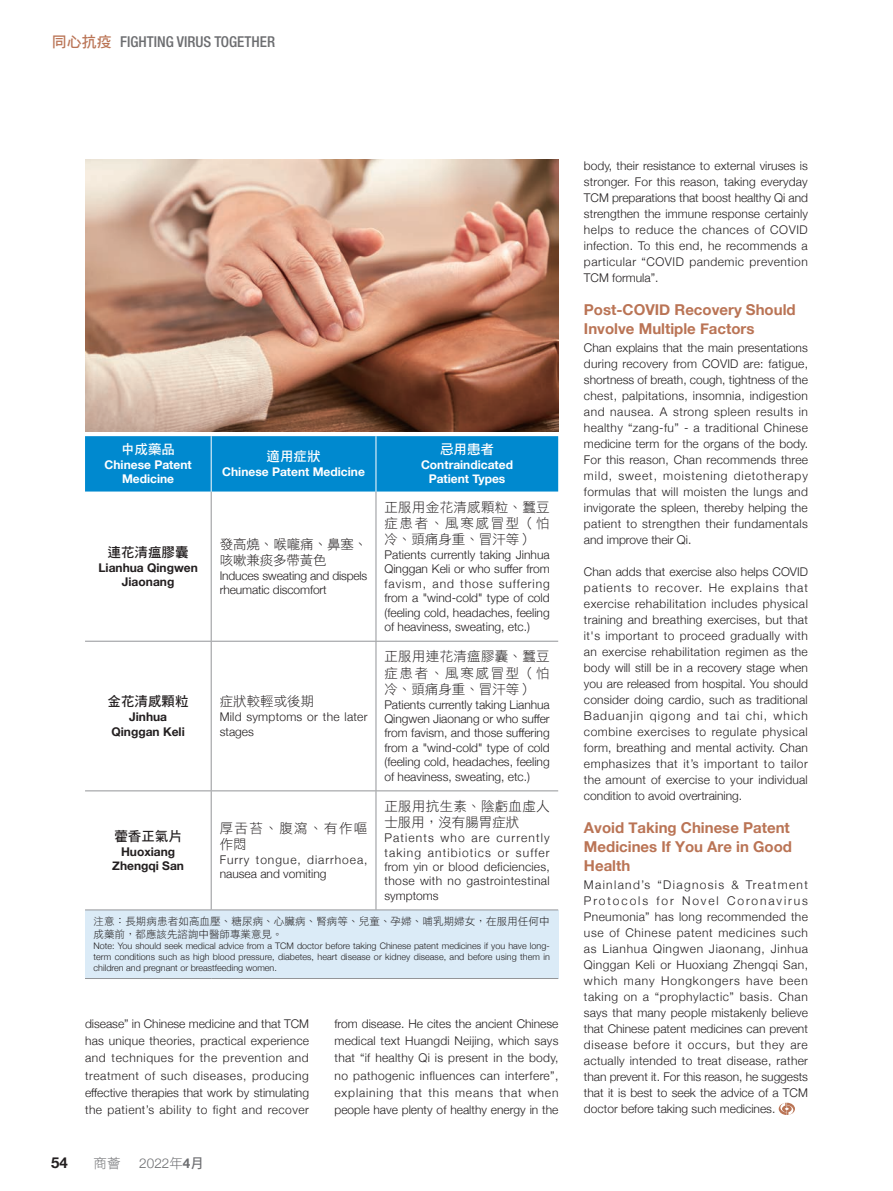
<style>
.page{position:relative;width:893px;height:1191px;background:#fff}
.page>*{position:absolute;margin:0;border:0;box-sizing:border-box;transform-origin:0 0}
.t1{font:700 15px/19px "Helvetica Neue";color:#ba7455}
.t2{font:500 condensed 15px "Helvetica Neue LT Std";color:#6c6d70}
.t3{font:700 15px "Helvetica Neue";color:#231f20}
.t4{font:13.5px/16.2px "DF Hei Std W3";letter-spacing:.02em;color:#231f20;text-align:justify}
.t5{font:13.5px/16.2px "DF Hei Std W3";letter-spacing:-.01em;color:#231f20}
.t6{font:13.5px "DF Hei Std W7";color:#231f20}
.t7{font:13.5px "DF Hei Std W7";color:#fff}
.t8{font:13.5px/16.2px "DF Hei Std W3";letter-spacing:.105em;color:#231f20}
.t9{font:13.5px "DF Hei Std W3";color:#231f20}
.t10{font:300 13.5px "Helvetica Neue";color:#6c6d70}
.t11{font:13.5px "DF Hei Std W3";color:#6c6d70}
.t12{font:300 12px/16px "Helvetica Neue";color:#231f20;text-align:justify}
.t13{font:700 12px/14.4px "Helvetica Neue";color:#fff;text-align:center}
.t14{font:700 12px/14.4px "Helvetica Neue";color:#231f20;text-align:center}
.t15{font:300 12px/14.4px "Helvetica Neue";letter-spacing:.08em;color:#231f20}
.t16{font:300 12px/14.4px "Helvetica Neue";letter-spacing:.02em;color:#231f20}
.t17{font:10.5px/12.6px "DF Hei Std W3";letter-spacing:.01em;color:#231f20}
.t18{font:300 9px/10.8px "Helvetica Neue";color:#231f20;text-align:justify}
.s1{font-family:"DF Hei Std W7";font-weight:400;font-stretch:normal;color:#ba7455}
.s2{font-family:"DF Hei Std W3";font-weight:400}
.s3{font-weight:700}
.s4{font-family:"DF Hei Std W7";font-weight:400}
</style>
<div class="page">
<div style="left:85px;top:436px;width:473px;height:55px;background:#0089cf"></div>
<div style="left:85px;top:910px;width:473px;height:68px;background:#dbebf7"></div>
<hr style="left:85px;top:641px;width:126px;height:1px;background:#939598">
<hr style="left:211px;top:641px;width:165px;height:1px;background:#939598">
<hr style="left:376px;top:641px;width:182px;height:1px;background:#939598">
<hr style="left:85px;top:790px;width:126px;height:1px;background:#939598">
<hr style="left:211px;top:790px;width:165px;height:1px;background:#939598">
<hr style="left:376px;top:790px;width:182px;height:1px;background:#939598">
<hr style="left:85px;top:909px;width:126px;height:1px;background:#939598">
<hr style="left:211px;top:909px;width:165px;height:1px;background:#939598">
<hr style="left:376px;top:909px;width:182px;height:1px;background:#939598">
<hr style="left:85px;top:978px;width:126px;height:1px;background:#939598">
<hr style="left:211px;top:978px;width:165px;height:1px;background:#939598">
<hr style="left:376px;top:978px;width:182px;height:1px;background:#939598">
<hr style="left:211px;top:491px;width:1px;height:150px;background:#939598">
<hr style="left:376px;top:491px;width:1px;height:150px;background:#939598">
<hr style="left:211px;top:641px;width:1px;height:149px;background:#939598">
<hr style="left:376px;top:641px;width:1px;height:149px;background:#939598">
<hr style="left:211px;top:791px;width:1px;height:118px;background:#939598">
<hr style="left:376px;top:791px;width:1px;height:118px;background:#939598">
<hr style="left:211px;top:436px;width:1px;height:55px;background:#fff">
<hr style="left:376px;top:436px;width:1px;height:55px;background:#fff">
<svg style="left:779px;top:1102px;width:16px;height:13px"></svg>
<img style="left:85px;top:160px;width:473px;height:272px">
<p class="t2" style="left:52px;top:33px;width:225px"><span class="s1">同心抗疫</span> FIGHTING VIRUS TOGETHER</p>
<p class="t7" style="left:121px;top:442px;width:55px">中成藥品</p>
<p class="t13" style="left:105px;top:458px;width:89px">Chinese Patent<br>Medicine</p>
<p class="t6" style="left:108px;top:544px;width:82px">連花清瘟膠囊</p>
<p class="t14" style="left:98px;top:560px;width:101px">Lianhua Qingwen<br>Jiaonang</p>
<p class="t6" style="left:108px;top:694px;width:82px">金花清感顆粒</p>
<p class="t14" style="left:111px;top:710px;width:75px">Jinhua<br>Qinggan Keli</p>
<p class="t7" style="left:267px;top:449px;width:55px">適用症狀</p>
<p class="t13" style="left:222px;top:465px;width:144px">Chinese Patent Medicine</p>
<p class="t5" style="left:220px;top:535px;width:149px">發高燒、喉嚨痛、鼻塞、咳嗽兼痰多帶黃色</p>
<p class="t12" style="left:220px;top:567px;width:149px;line-height:14.4px">Induces sweating and dispels rheumatic discomfort</p>
<p class="t9" style="left:220px;top:694px;width:96px">症狀較輕或後期</p>
<p class="t16" style="left:220px;top:709px;width:149px">Mild symptoms or the later stages</p>
<p class="t7" style="left:440px;top:442px;width:55px">忌用患者</p>
<p class="t13" style="left:421px;top:458px;width:93px">Contraindicated<br>Patient Types</p>
<p class="t4" style="left:384px;top:498px;width:167px">正服用金花清感顆粒、蠶豆症患者、風寒感冒型（怕冷、頭痛身重、冒汗等）</p>
<p class="t12" style="left:384px;top:546px;width:167px;line-height:14.4px">Patients currently taking Jinhua Qinggan Keli or who suffer from favism, and those suffering from a "wind-cold" type of cold (feeling cold, headaches, feeling of heaviness, sweating, etc.)</p>
<p class="t4" style="left:384px;top:648px;width:167px">正服用連花清瘟膠囊、蠶豆症患者、風寒感冒型（怕冷、頭痛身重、冒汗等）</p>
<p class="t12" style="left:384px;top:696px;width:167px;line-height:14.4px">Patients currently taking Lianhua Qingwen Jiaonang or who suffer from favism, and those suffering from a "wind-cold" type of cold (feeling cold, headaches, feeling of heaviness, sweating, etc.)</p>
<p class="t4" style="left:384px;top:798px;width:167px">正服用抗生素、陰虧血虛人士服用，沒有腸胃症狀</p>
<p class="t12" style="left:384px;top:829px;width:167px;line-height:14.4px">Patients who are currently taking antibiotics or suffer from yin or blood deficiencies, those with no gastrointestinal symptoms</p>
<p class="t17" style="left:94px;top:915px;width:458px">注意：長期病患者如高血壓、糖尿病、心臟病、腎病等、兒童、孕婦、哺乳期婦女，在服用任何中成藥前，都應該先諮詢中醫師專業意見。</p>
<p class="t18" style="left:94px;top:940px;width:458px">Note: You should seek medical advice from a TCM doctor before taking Chinese patent medicines if you have long&shy;term conditions such as high blood pressure, diabetes, heart disease or kidney disease, and before using them in children and pregnant or breastfeeding women.</p>
<p class="t8" style="left:220px;top:819px;width:149px">厚舌苔、腹瀉、有作嘔作悶</p>
<p class="t15" style="left:220px;top:851px;width:149px">Furry tongue, diarrhoea, nausea and vomiting</p>
<p class="t6" style="left:114px;top:828px;width:69px">藿香正氣片</p>
<p class="t14" style="left:112px;top:844px;width:73px">Huoxiang<br>Zhengqi San</p>
<p class="t12" style="left:85px;top:1014px;width:226px;line-height:17.1px">disease” in Chinese medicine and that TCM has unique theories, practical experience and techniques for the prevention and treatment of such diseases, producing effective therapies that work by stimulating the patient’s ability to fight and recover</p>
<p class="t3" style="left:51px;top:1150px;width:18px">54</p>
<p class="t11" style="left:94px;top:1155px;width:29px">商薈</p>
<p class="t10" style="left:139px;top:1152px;width:66px">2022<span class="s2">年</span><span class="s3">4</span><span class="s4">月</span></p>
<p class="t12" style="left:334px;top:1014px;width:225px;line-height:17.1px">from disease. He cites the ancient Chinese medical text Huangdi Neijing, which says that “if healthy Qi is present in the body, no pathogenic influences can interfere”, explaining that this means that when people have plenty of healthy energy in the</p>
<p class="t12" style="left:584px;top:157px;width:226px">body, their resistance to external viruses is stronger. For this reason, taking everyday TCM preparations that boost healthy Qi and strengthen the immune response certainly helps to reduce the chances of COVID infection. To this end, he recommends a particular “COVID pandemic prevention TCM formula”.</p>
<p class="t1" style="left:584px;top:300px;width:213px">Post-COVID Recovery Should<br>Involve Multiple Factors</p>
<p class="t12" style="left:584px;top:339px;width:226px">Chan explains that the main presentations during recovery from COVID are: fatigue, shortness of breath, cough, tightness of the chest, palpitations, insomnia, indigestion and nausea. A strong spleen results in healthy “zang-fu” - a traditional Chinese medicine term for the organs of the body.<br>For this reason, Chan recommends three mild, sweet, moistening dietotherapy formulas that will moisten the lungs and invigorate the spleen, thereby helping the patient to strengthen their fundamentals and improve their Qi.</p>
<p class="t12" style="left:584px;top:563px;width:226px">Chan adds that exercise also helps COVID patients to recover. He explains that exercise rehabilitation includes physical training and breathing exercises, but that it's important to proceed gradually with an exercise rehabilitation regimen as the body will still be in a recovery stage when you are released from hospital. You should consider doing cardio, such as traditional Baduanjin qigong and tai chi, which combine exercises to regulate physical form, breathing and mental activity. Chan emphasizes that it’s important to tailor the amount of exercise to your individual condition to avoid overtraining.</p>
<p class="t1" style="left:584px;top:818px;width:209px">Avoid Taking Chinese Patent<br>Medicines If You Are in Good<br>Health</p>
<p class="t12" style="left:584px;top:875px;width:226px">Mainland’s “Diagnosis &amp; Treatment Protocols for Novel Coronavirus Pneumonia” has long recommended the use of Chinese patent medicines such as Lianhua Qingwen Jiaonang, Jinhua Qinggan Keli or Huoxiang Zhengqi San, which many Hongkongers have been taking on a “prophylactic” basis. Chan says that many people mistakenly believe that Chinese patent medicines can prevent disease before it occurs, but they are actually intended to treat disease, rather than prevent it. For this reason, he suggests that it is best to seek the advice of a TCM doctor before taking such medicines.</p>
</div>
